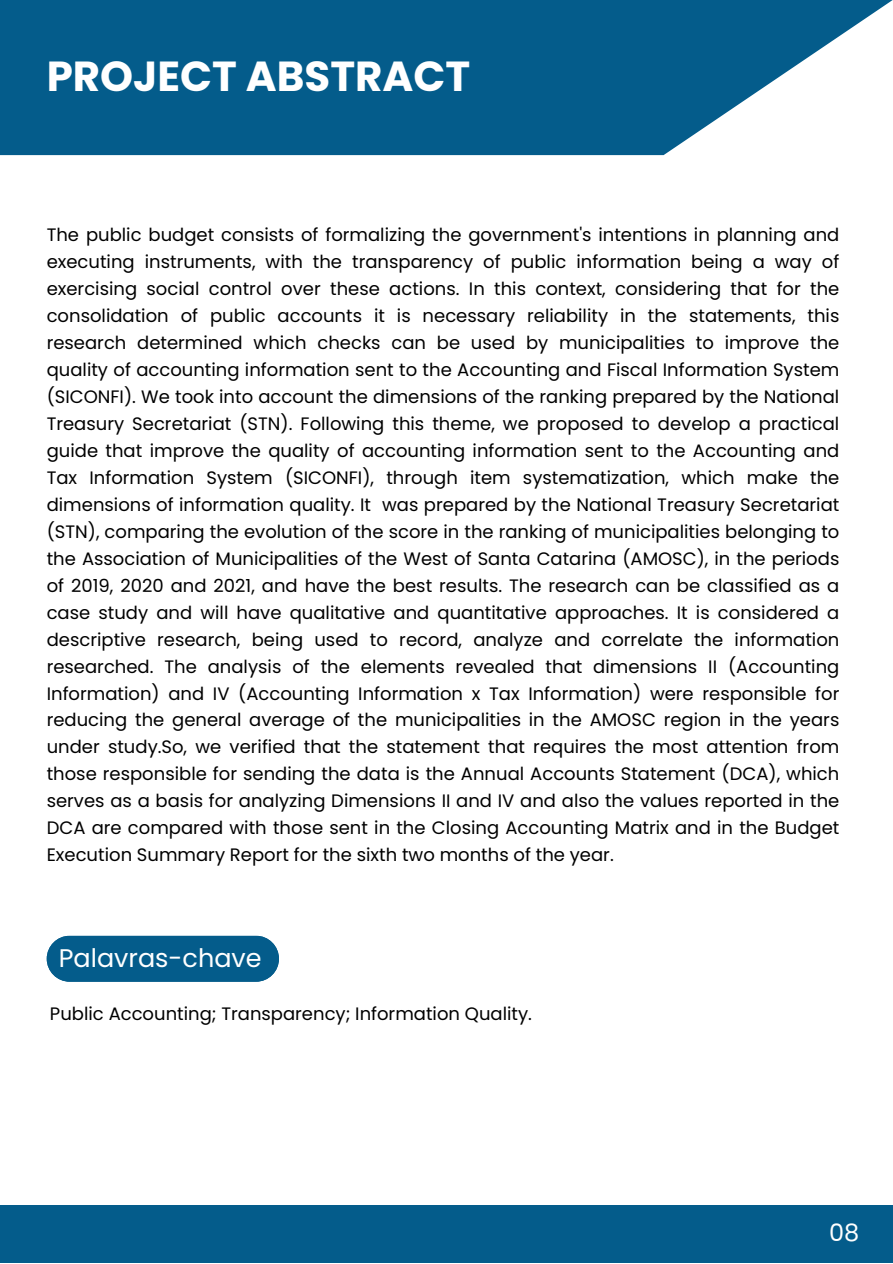
<style>
.page{position:relative;width:893px;height:1264px;background:#fff}
.page>*{position:absolute;margin:0;border:0;box-sizing:border-box;transform-origin:0 0}
.t1{font:700 42px "Poppins";color:#fff}
.t2{font:25.5px "Poppins";color:#fff}
.t3{font:24px "Poppins";color:#fff}
.t4{font:18px/27px "Poppins";color:#000;text-align:justify}
</style>
<div class="page">
<svg style="left:0;top:0;width:892px;height:155px;background:#237099"></svg>
<div style="left:47px;top:935px;width:232px;height:46px;background:#045c8b"></div>
<div style="left:0;top:1205px;width:892px;height:57px;background:#045c8b"></div>
<p class="t1" style="left:47px;top:47px;width:425px">PROJECT ABSTRACT</p>
<p class="t4" style="left:47px;top:221px;width:794px">The public budget consists of formalizing the government's intentions in planning and executing instruments, with the transparency of public information being a way of exercising social control over these actions. In this context, considering that for the consolidation of public accounts it is necessary reliability in the statements, this research determined which checks can be used by municipalities to improve the quality of accounting information sent to the Accounting and Fiscal Information System (SICONFI). We took into account the dimensions of the ranking prepared by the National Treasury Secretariat (STN). Following this theme, we proposed to develop a practical guide that improve the quality of accounting information sent to the Accounting and Tax Information System (SICONFI), through item systematization, which make the dimensions of information quality. It was prepared by the National Treasury Secretariat (STN), comparing the evolution of the score in the ranking of municipalities belonging to the Association of Municipalities of the West of Santa Catarina (AMOSC), in the periods of 2019, 2020 and 2021, and have the best results. The research can be classified as a case study and will have qualitative and quantitative approaches. It is considered a descriptive research, being used to record, analyze and correlate the information researched. The analysis of the elements revealed that dimensions II (Accounting Information) and IV (Accounting Information x Tax Information) were responsible for reducing the general average of the municipalities in the AMOSC region in the years under study.So, we verified that the statement that requires the most attention from those responsible for sending the data is the Annual Accounts Statement (DCA), which serves as a basis for analyzing Dimensions II and IV and also the values reported in the DCA are compared with those sent in the Closing Accounting Matrix and in the Budget Execution Summary Report for the sixth two months of the year.</p>
<p class="t2" style="left:59px;top:940px;width:204px">Palavras-chave</p>
<p class="t4" style="left:50px;top:999px;width:483px">Public Accounting; Transparency; Information Quality.</p>
<p class="t3" style="left:829px;top:1215px;width:32px">08</p>
</div>
